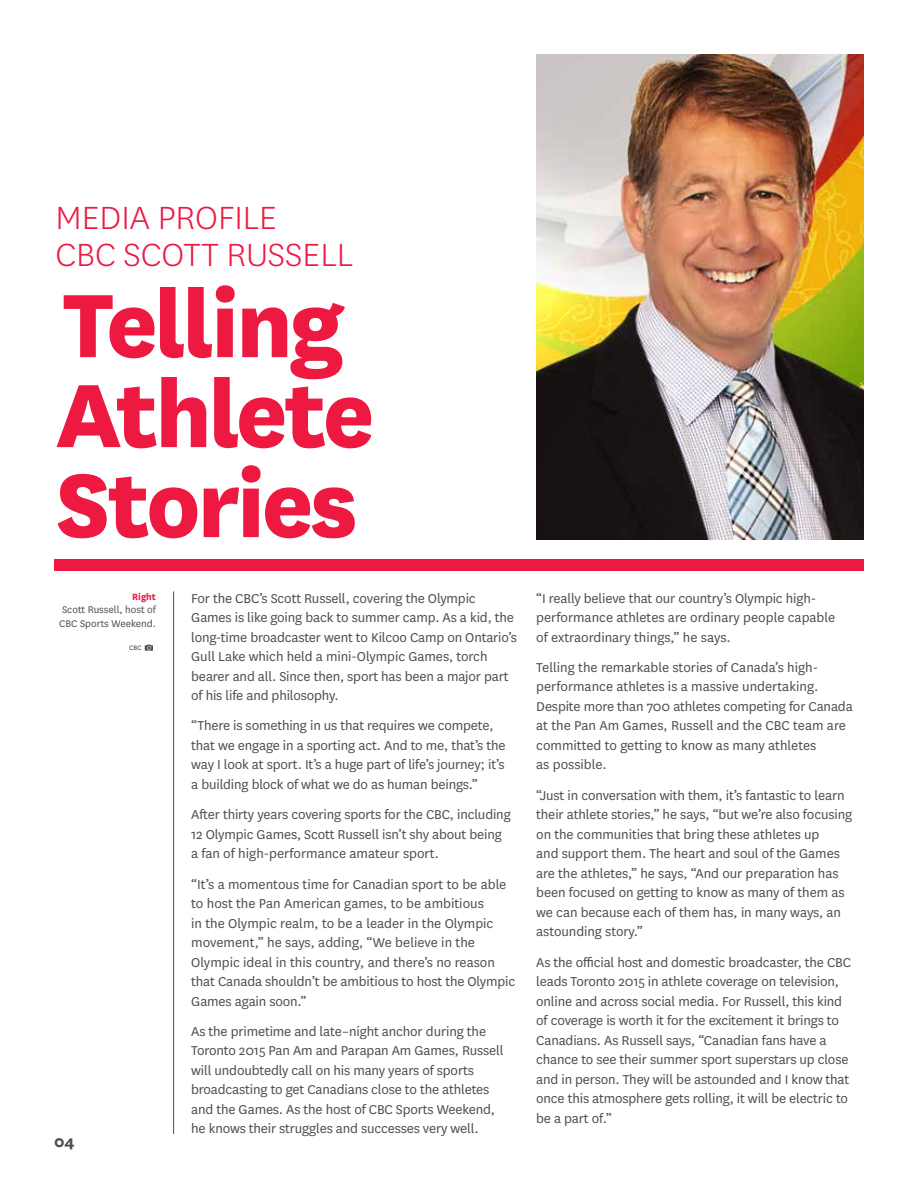
<style>
.page{position:relative;width:918px;height:1188px;background:#fff}
.page>*{position:absolute;margin:0;border:0;box-sizing:border-box;transform-origin:0 0}
.t1{font:800 105px/90px "National";letter-spacing:-.03em;color:#ed1941}
.t2{font:300 37.5px/37.5px "National";color:#ed1941}
.t3{font:700 18px "National";color:#4d4d4f}
.t4{font:15px/19.5px "National";letter-spacing:-.01em;color:#4d4d4f}
.t5{font:11.25px/13.5px "National";color:#4d4d4f}
.t6{font:700 10.5px "National";color:#ed1941}
.t7{font:7.5px "National";color:#4d4d4f}
</style>
<div class="page">
<hr style="left:173px;top:591px;width:1px;height:543px;background:#4d4d4f">
<img style="left:536px;top:54px;width:328px;height:486px">
<div style="left:54px;top:559px;width:810px;height:12px;background:#ed1941"></div>
<svg style="left:145px;top:645px;width:8px;height:6px"></svg>
<h2 class="t2" style="left:55px;top:198px;width:299px">MEDIA PROFILE<br>CBC SCOTT RUSSELL</h2>
<h1 class="t1" style="left:56px;top:272px;width:320px">Telling<br>Athlete<br>Stories</h1>
<p class="t6" style="left:132px;top:589px;width:25px">Right</p>
<p class="t5" style="left:59px;top:603px;width:98px">Scott Russell, host of<br>CBC Sports Weekend.</p>
<p class="t7" style="left:129px;top:643px;width:14px">CBC</p>
<p class="t3" style="left:54px;top:1129px;width:22px">04</p>
<p class="t4" style="left:191px;top:588px;width:327px">For the CBC’s Scott Russell, covering the Olympic Games is like going back to summer camp. As a kid, the long-time broadcaster went to Kilcoo Camp on Ontario’s Gull Lake which held a mini-Olympic Games, torch bearer and all. Since then, sport has been a major part of his life and philosophy.</p>
<p class="t4" style="left:191px;top:715px;width:316px">“There is something in us that requires we compete, that we engage in a sporting act. And to me, that’s the way I look at sport. It’s a huge part of life’s journey; it’s a building block of what we do as human beings.”</p>
<p class="t4" style="left:191px;top:804px;width:321px">After thirty years covering sports for the CBC, including<br>12 Olympic Games, Scott Russell isn’t shy about being a fan of high-performance amateur sport.</p>
<p class="t4" style="left:191px;top:874px;width:326px">“It’s a momentous time for Canadian sport to be able to host the Pan American games, to be ambitious<br>in the Olympic realm, to be a leader in the Olympic movement,” he says, adding, “We believe in the Olympic ideal in this country, and there’s no reason that Canada shouldn’t be ambitious to host the Olympic Games again soon.”</p>
<p class="t4" style="left:191px;top:1021px;width:314px">As the primetime and late–night anchor during the Toronto 2015 Pan Am and Parapan Am Games, Russell will undoubtedly call on his many years of sports broadcasting to get Canadians close to the athletes and the Games. As the host of CBC Sports Weekend, he knows their struggles and successes very well.</p>
<p class="t4" style="left:536px;top:588px;width:301px">“I really believe that our country’s Olympic high&shy;performance athletes are ordinary people capable of extraordinary things,” he says.</p>
<p class="t4" style="left:536px;top:657px;width:318px">Telling the remarkable stories of Canada’s high&shy;performance athletes is a massive undertaking.<br>Despite more than 700 athletes competing for Canada at the Pan Am Games, Russell and the CBC team are committed to getting to know as many athletes<br>as possible.</p>
<p class="t4" style="left:536px;top:785px;width:318px">“Just in conversation with them, it’s fantastic to learn their athlete stories,” he says, “but we’re also focusing on the communities that bring these athletes up<br>and support them. The heart and soul of the Games are the athletes,” he says, “And our preparation has been focused on getting to know as many of them as we can because each of them has, in many ways, an astounding story.”</p>
<p class="t4" style="left:536px;top:952px;width:316px">As the official host and domestic broadcaster, the CBC leads Toronto 2015 in athlete coverage on television, online and across social media. For Russell, this kind of coverage is worth it for the excitement it brings to Canadians. As Russell says, “Canadian fans have a chance to see their summer sport superstars up close and in person. They will be astounded and I know that once this atmosphere gets rolling, it will be electric to be a part of.”</p>
</div>
